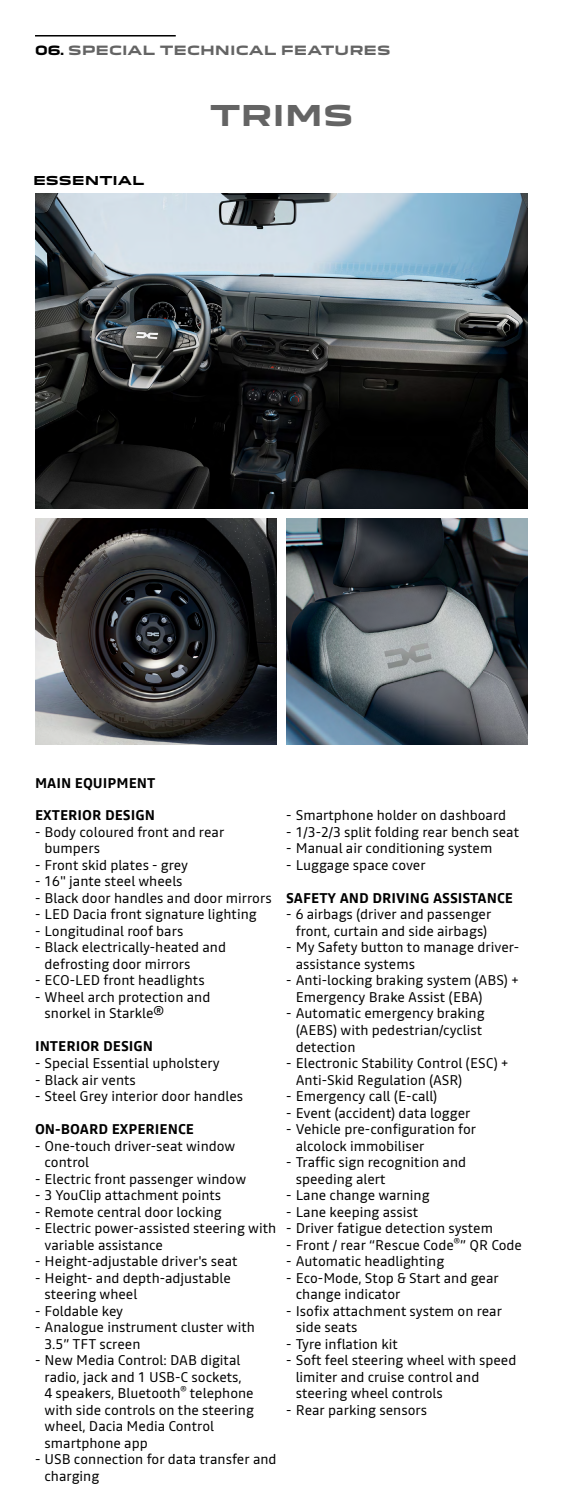
<style>
.page{position:relative;width:563px;height:1502px;background:#fff}
.page>*{position:absolute;margin:0;border:0;box-sizing:border-box;transform-origin:0 0}
.t1{font:700 28px "Dacia Block Extended";color:#646464}
.t2{font:14px/16.5px "Read";color:#000}
.t3{font:700 14px "Read";color:#000}
.t4{font:700 12.5px "Dacia Block Extended";color:#646464}
.t5{font:700 12px "Dacia Block Extended";color:#000}
.s1{color:#000}
</style>
<div class="page">
<img style="left:35px;top:518px;width:241px;height:226px">
<img style="left:286px;top:518px;width:242px;height:226px">
<img style="left:35px;top:194px;width:493px;height:314px">
<hr style="left:35px;top:35px;width:141px;height:1px;background:#000">
<p class="t4" style="left:35px;top:43px;width:357px"><span class="s1">06.</span> SPECIAL TECHNICAL FEATURES</p>
<p class="t5" style="left:33px;top:174px;width:113px">ESSENTIAL</p>
<h1 class="t1" style="left:210px;top:100px;width:145px">TRIMS</h1>
<p class="t3" style="left:35px;top:772px;width:122px">MAIN EQUIPMENT</p>
<p class="t3" style="left:35px;top:805px;width:121px">EXTERIOR DESIGN</p>
<p class="t2" style="left:45px;top:823px;width:181px;text-indent:-10px">- Body coloured front and rear bumpers</p>
<p class="t2" style="left:35px;top:856px;width:154px">- Front skid plates - grey</p>
<p class="t2" style="left:35px;top:873px;width:149px">- 16" jante steel wheels</p>
<p class="t2" style="left:35px;top:889px;width:238px">- Black door handles and door mirrors</p>
<p class="t2" style="left:35px;top:906px;width:223px">- LED Dacia front signature lighting</p>
<p class="t2" style="left:35px;top:922px;width:150px">- Longitudinal roof bars</p>
<p class="t2" style="left:45px;top:939px;width:183px;text-indent:-10px">- Black electrically-heated and defrosting door mirrors</p>
<p class="t2" style="left:35px;top:972px;width:171px">- ECO-LED front headlights</p>
<p class="t2" style="left:45px;top:988px;width:167px;text-indent:-10px">- Wheel arch protection and snorkel in Starkle®</p>
<p class="t3" style="left:35px;top:1036px;width:119px">INTERIOR DESIGN</p>
<p class="t2" style="left:35px;top:1054px;width:186px">- Special Essential upholstery</p>
<p class="t2" style="left:35px;top:1071px;width:102px">- Black air vents</p>
<p class="t2" style="left:35px;top:1087px;width:210px">- Steel Grey interior door handles</p>
<p class="t3" style="left:35px;top:1119px;width:160px">ON-BOARD EXPERIENCE</p>
<p class="t2" style="left:45px;top:1137px;width:192px;text-indent:-10px">- One-touch driver-seat window control</p>
<p class="t2" style="left:35px;top:1170px;width:212px">- Electric front passenger window</p>
<p class="t2" style="left:35px;top:1186px;width:188px">- 3 YouClip attachment points</p>
<p class="t2" style="left:35px;top:1203px;width:188px">- Remote central door locking</p>
<p class="t2" style="left:45px;top:1219px;width:233px;text-indent:-10px">- Electric power-assisted steering with variable assistance</p>
<p class="t2" style="left:35px;top:1252px;width:204px">- Height-adjustable driver's seat</p>
<p class="t2" style="left:45px;top:1269px;width:188px;text-indent:-10px">- Height- and depth-adjustable steering wheel</p>
<p class="t2" style="left:35px;top:1302px;width:90px">- Foldable key</p>
<p class="t2" style="left:45px;top:1318px;width:212px;text-indent:-10px">- Analogue instrument cluster with<br>3.5” TFT screen</p>
<p class="t2" style="left:45px;top:1351px;width:211px;text-indent:-10px">- New Media Control: DAB digital radio, jack and 1 USB-C sockets,<br>4 speakers, Bluetooth<sup>®</sup> telephone with side controls on the steering wheel, Dacia Media Control smartphone app</p>
<p class="t2" style="left:45px;top:1450px;width:233px;text-indent:-10px">- USB connection for data transfer and charging</p>
<p class="t2" style="left:286px;top:807px;width:221px">- Smartphone holder on dashboard</p>
<p class="t2" style="left:286px;top:823px;width:234px">- 1/3-2/3 split folding rear bench seat</p>
<p class="t2" style="left:286px;top:840px;width:207px">- Manual air conditioning system</p>
<p class="t2" style="left:286px;top:856px;width:141px">- Luggage space cover</p>
<p class="t3" style="left:286px;top:888px;width:228px">SAFETY AND DRIVING ASSISTANCE</p>
<p class="t2" style="left:286px;top:906px;width:207px;text-align:center">- 6 airbags (driver and passenger front, curtain and side airbags)</p>
<p class="t2" style="left:295px;top:939px;width:225px;text-indent:-10px">- My Safety button to manage driver&shy;assistance systems</p>
<p class="t2" style="left:295px;top:972px;width:224px;text-indent:-10px">- Anti-locking braking system (ABS) +<br>Emergency Brake Assist (EBA)</p>
<p class="t2" style="left:295px;top:1005px;width:190px;text-indent:-10px">- Automatic emergency braking (AEBS) with pedestrian/cyclist detection</p>
<p class="t2" style="left:295px;top:1054px;width:214px;text-indent:-10px">- Electronic Stability Control (ESC) +<br>Anti-Skid Regulation (ASR)</p>
<p class="t2" style="left:286px;top:1087px;width:152px">- Emergency call (E-call)</p>
<p class="t2" style="left:286px;top:1104px;width:186px">- Event (accident) data logger</p>
<p class="t2" style="left:295px;top:1120px;width:182px;text-indent:-10px">- Vehicle pre-configuration for alcolock immobiliser</p>
<p class="t2" style="left:295px;top:1153px;width:172px;text-indent:-10px">- Traffic sign recognition and speeding alert</p>
<p class="t2" style="left:286px;top:1186px;width:145px">- Lane change warning</p>
<p class="t2" style="left:286px;top:1203px;width:133px">- Lane keeping assist</p>
<p class="t2" style="left:286px;top:1219px;width:208px">- Driver fatigue detection system</p>
<p class="t2" style="left:286px;top:1236px;width:237px">- Front / rear “Rescue Code<sup>®</sup>” QR Code</p>
<p class="t2" style="left:286px;top:1252px;width:159px">- Automatic headlighting</p>
<p class="t2" style="left:295px;top:1269px;width:204px;text-indent:-10px">- Eco-Mode, Stop &amp; Start and gear change indicator</p>
<p class="t2" style="left:295px;top:1302px;width:208px;text-indent:-10px">- Isofix attachment system on rear side seats</p>
<p class="t2" style="left:286px;top:1335px;width:113px">- Tyre inflation kit</p>
<p class="t2" style="left:295px;top:1351px;width:222px;text-indent:-10px">- Soft feel steering wheel with speed limiter and cruise control and steering wheel controls</p>
<p class="t2" style="left:286px;top:1401px;width:142px">- Rear parking sensors</p>
</div>
